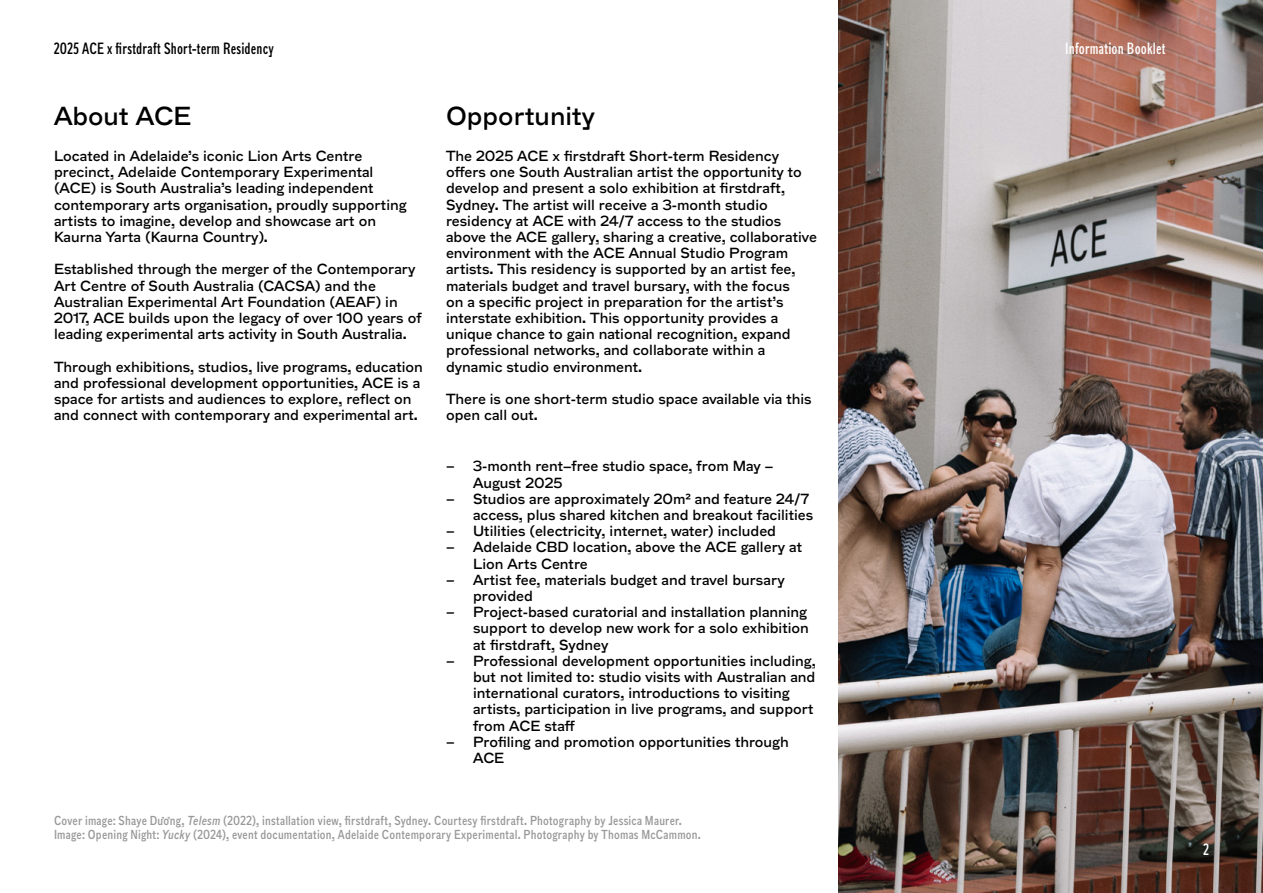
<style>
.page{position:relative;width:1263px;height:893px;background:#fff}
.page>*{position:absolute;margin:0;border:0;box-sizing:border-box;transform-origin:0 0}
.Page_Heading{font:24px "ACE";color:#000}
.Footer_text{font:extra-condensed 15px "ACE";letter-spacing:.015em;color:#000}
.Footer_text-2{font:extra-condensed 15px "ACE";letter-spacing:.015em;color:#fff}
.Body{font:13.5px/16.2px "ACE";color:#000}
.t1{font:condensed 12px "ACE";letter-spacing:.02em;color:#999}
.s1{font-style:italic}
</style>
<div class="page">
<img style="left:838px;top:0;width:425px;height:893px">
<p class="Footer_text" style="left:54px;top:36px;width:221px">2025 ACE x firstdraft Short-term Residency</p>
<p class="Footer_text-2" style="left:1065px;top:36px;width:102px">Information Booklet</p>
<p class="Page_Heading" style="left:54px;top:96px;width:139px">About ACE</p>
<p class="Body" style="left:54px;top:146px;width:354px">Located in Adelaide’s iconic Lion Arts Centre precinct, Adelaide Contemporary Experimental (ACE) is South Australia’s leading independent contemporary arts organisation, proudly supporting artists to imagine, develop and showcase art on Kaurna Yarta (Kaurna Country).</p>
<p class="Body" style="left:54px;top:260px;width:369px">Established through the merger of the Contemporary Art Centre of South Australia (CACSA) and the Australian Experimental Art Foundation (AEAF) in 2017, ACE builds upon the legacy of over 100 years of leading experimental arts activity in South Australia.</p>
<p class="Body" style="left:54px;top:357px;width:370px">Through exhibitions, studios, live programs, education and professional development opportunities, ACE is a space for artists and audiences to explore, reflect on and connect with contemporary and experimental art.</p>
<p class="Page_Heading" style="left:446px;top:96px;width:150px">Opportunity</p>
<p class="Body" style="left:446px;top:146px;width:372px">The 2025 ACE x firstdraft Short-term Residency offers one South Australian artist the opportunity to develop and present a solo exhibition at firstdraft, Sydney. The artist will receive a 3-month studio residency at ACE with 24/7 access to the studios above the ACE gallery, sharing a creative, collaborative environment with the ACE Annual Studio Program artists. This residency is supported by an artist fee, materials budget and travel bursary, with the focus<br>on a specific project in preparation for the artist’s interstate exhibition. This opportunity provides a unique chance to gain national recognition, expand professional networks, and collaborate within a dynamic studio environment.</p>
<p class="Body" style="left:446px;top:389px;width:367px">There is one short-term studio space available via this open call out.</p>
<p class="Body" style="left:446px;top:457px;width:10px">−</p>
<p class="Body" style="left:473px;top:457px;width:302px">3-month rent–free studio space, from May –<br>August 2025</p>
<p class="Body" style="left:446px;top:489px;width:10px">−</p>
<p class="Body" style="left:473px;top:489px;width:342px">Studios are approximately 20m² and feature 24/7 access, plus shared kitchen and breakout facilities</p>
<p class="Body" style="left:446px;top:522px;width:10px">−</p>
<p class="Body" style="left:473px;top:522px;width:305px">Utilities (electricity, internet, water) included</p>
<p class="Body" style="left:446px;top:538px;width:10px">−</p>
<p class="Body" style="left:473px;top:538px;width:331px">Adelaide CBD location, above the ACE gallery at<br>Lion Arts Centre</p>
<p class="Body" style="left:446px;top:570px;width:10px">−</p>
<p class="Body" style="left:473px;top:570px;width:313px">Artist fee, materials budget and travel bursary provided</p>
<p class="Body" style="left:446px;top:603px;width:10px">−</p>
<p class="Body" style="left:473px;top:603px;width:337px">Project-based curatorial and installation planning support to develop new work for a solo exhibition at firstdraft, Sydney</p>
<p class="Body" style="left:446px;top:651px;width:10px">−</p>
<p class="Body" style="left:473px;top:651px;width:344px">Professional development opportunities including, but not limited to: studio visits with Australian and international curators, introductions to visiting artists, participation in live programs, and support from ACE staff</p>
<p class="Body" style="left:446px;top:732px;width:10px">−</p>
<p class="Body" style="left:473px;top:732px;width:317px">Profiling and promotion opportunities through<br>ACE</p>
<p class="t1" style="left:54px;top:810px;width:629px">Cover image: Shaye Dương, <span class="s1">Telesm</span> (2022), installation view, firstdraft, Sydney. Courtesy firstdraft. Photography by Jessica Maurer.</p>
<p class="t1" style="left:54px;top:824px;width:648px">Image: Opening Night: <span class="s1">Yucky</span> (2024), event documentation, Adelaide Contemporary Experimental. Photography by Thomas McCammon.</p>
<p class="Footer_text-2" style="left:1203px;top:837px;width:7px">2</p>
</div>
